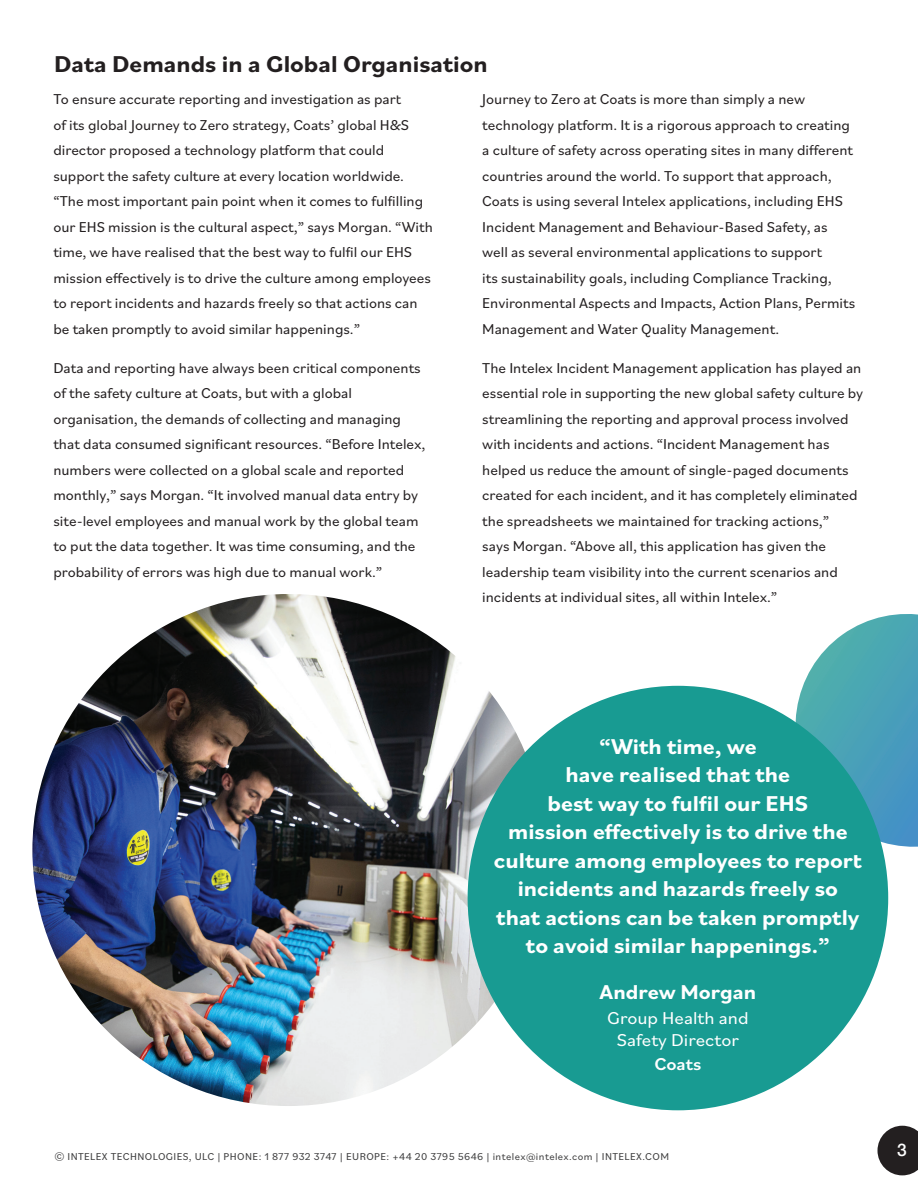
<style>
.page{position:relative;width:918px;height:1188px;background:#fff}
.page>*{position:absolute;margin:0;border:0;box-sizing:border-box;transform-origin:0 0}
.t1{font:700 24px "Bilo";color:#231f20;scale:1.04 1}
.t2{font:700 22.5px/28.5px "Bilo";color:#fff;text-align:center;scale:1.04 1}
.t3{font:700 21px "Bilo";color:#fff;scale:1.04 1}
.t4{font:18px/21.6px "Bilo";color:#fff;text-align:center;scale:1.04 1}
.t5{font:500 18px "Bilo";color:#fff;scale:1.04 1}
.t6{font:500 17.25px "Helvetica Neue";color:#fff}
.t7{font:15px/25.5px "Bilo";color:#231f20}
.t8{font:10.5px "Bilo";letter-spacing:.04em;color:#3e3e3f}
</style>
<div class="page">
<svg style="left:877px;top:1126px;width:41px;height:49px;background:#464343"></svg>
<svg style="left:780px;top:614px;width:138px;height:249px"></svg>
<img style="left:32px;top:594px;width:512px;height:512px;border-radius:256px">
<div style="left:468px;top:686px;width:420px;height:424px;background:#189b92;border-radius:50%"></div>
<h1 class="t1" style="left:54px;top:47px;width:419px">Data Demands in a Global Organisation</h1>
<p class="t7" style="left:53px;top:86px;width:381px">To ensure accurate reporting and investigation as part<br>of its global Journey to Zero strategy, Coats’ global H&amp;S director proposed a technology platform that could support the safety culture at every location worldwide. “The most important pain point when it comes to fulfilling our EHS mission is the cultural aspect,” says Morgan. “With time, we have realised that the best way to fulfil our EHS mission effectively is to drive the culture among employees to report incidents and hazards freely so that actions can be taken promptly to avoid similar happenings.”</p>
<p class="t7" style="left:53px;top:354px;width:374px">Data and reporting have always been critical components of the safety culture at Coats, but with a global organisation, the demands of collecting and managing that data consumed significant resources. “Before Intelex, numbers were collected on a global scale and reported monthly,” says Morgan. “It involved manual data entry by site-level employees and manual work by the global team to put the data together. It was time consuming, and the probability of errors was high due to manual work.”</p>
<p class="t7" style="left:482px;top:86px;width:375px">Journey to Zero at Coats is more than simply a new technology platform. It is a rigorous approach to creating a culture of safety across operating sites in many different countries around the world. To support that approach, Coats is using several Intelex applications, including EHS Incident Management and Behaviour-Based Safety, as well as several environmental applications to support<br>its sustainability goals, including Compliance Tracking, Environmental Aspects and Impacts, Action Plans, Permits Management and Water Quality Management.</p>
<p class="t7" style="left:482px;top:354px;width:383px">The Intelex Incident Management application has played an essential role in supporting the new global safety culture by streamlining the reporting and approval process involved with incidents and actions. “Incident Management has helped us reduce the amount of single-paged documents created for each incident, and it has completely eliminated the spreadsheets we maintained for tracking actions,”<br>says Morgan. “Above all, this application has given the leadership team visibility into the current scenarios and incidents at individual sites, all within Intelex.”</p>
<h2 class="t2" style="left:494px;top:731px;width:355px">“With time, we<br>have realised that the<br>best way to fulfil our EHS<br>mission effectively is to drive the culture among employees to report incidents and hazards freely so that actions can be taken promptly to avoid similar happenings.”</h2>
<h3 class="t3" style="left:600px;top:977px;width:152px">Andrew Morgan</h3>
<p class="t4" style="left:607px;top:1007px;width:138px">Group Health and<br>Safety Director</p>
<p class="t5" style="left:654px;top:1052px;width:47px">Coats</p>
<p class="t8" style="left:54px;top:1150px;width:616px">© INTELEX TECHNOLOGIES, ULC | PHONE: 1 877 932 3747 | EUROPE: +44 20 3795 5646 | intelex@intelex.com | INTELEX.COM</p>
<p class="t6" style="left:897px;top:1136px;width:11px">3</p>
</div>
